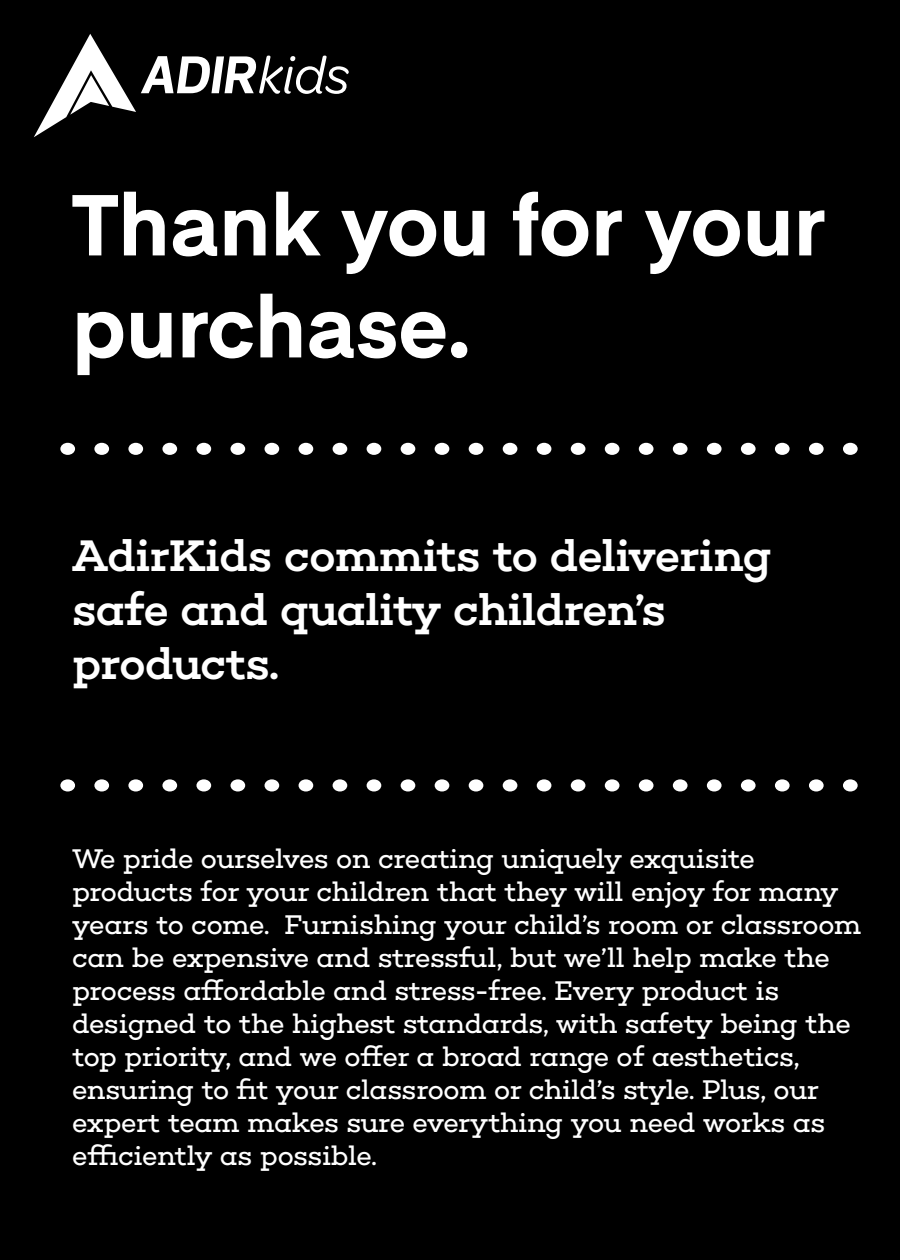
<style>
.page{position:relative;width:900px;height:1260px;background:#000}
.page>*{position:absolute;margin:0;border:0;box-sizing:border-box;transform-origin:0 0}
.t1{font:700 85px/102px "Eina 02";color:#fff}
.t2{font:500 45px/54px "Choplin";letter-spacing:-.02em;color:#fff}
.t3{font:27.5px/33px "Choplin";letter-spacing:-.02em;color:#fff}
</style>
<div class="page">
<div style="left:94px;top:443px;width:15px;height:12px;background:#fff;border-radius:50%"></div>
<div style="left:639px;top:443px;width:15px;height:12px;background:#fff;border-radius:50%"></div>
<div style="left:367px;top:443px;width:14px;height:12px;background:#fff;border-radius:50%"></div>
<div style="left:231px;top:443px;width:14px;height:12px;background:#fff;border-radius:50%"></div>
<div style="left:775px;top:443px;width:15px;height:12px;background:#fff;border-radius:50%"></div>
<div style="left:503px;top:443px;width:14px;height:12px;background:#fff;border-radius:50%"></div>
<div style="left:162px;top:443px;width:15px;height:12px;background:#fff;border-radius:50%"></div>
<div style="left:707px;top:443px;width:15px;height:12px;background:#fff;border-radius:50%"></div>
<div style="left:435px;top:443px;width:14px;height:12px;background:#fff;border-radius:50%"></div>
<div style="left:299px;top:443px;width:14px;height:12px;background:#fff;border-radius:50%"></div>
<div style="left:843px;top:443px;width:15px;height:12px;background:#fff;border-radius:50%"></div>
<div style="left:571px;top:443px;width:14px;height:12px;background:#fff;border-radius:50%"></div>
<div style="left:128px;top:443px;width:15px;height:12px;background:#fff;border-radius:50%"></div>
<div style="left:673px;top:443px;width:15px;height:12px;background:#fff;border-radius:50%"></div>
<div style="left:401px;top:443px;width:14px;height:12px;background:#fff;border-radius:50%"></div>
<div style="left:265px;top:443px;width:14px;height:12px;background:#fff;border-radius:50%"></div>
<div style="left:809px;top:443px;width:15px;height:12px;background:#fff;border-radius:50%"></div>
<div style="left:537px;top:443px;width:14px;height:12px;background:#fff;border-radius:50%"></div>
<div style="left:196px;top:443px;width:15px;height:12px;background:#fff;border-radius:50%"></div>
<div style="left:741px;top:443px;width:15px;height:12px;background:#fff;border-radius:50%"></div>
<div style="left:469px;top:443px;width:14px;height:12px;background:#fff;border-radius:50%"></div>
<div style="left:333px;top:443px;width:14px;height:12px;background:#fff;border-radius:50%"></div>
<div style="left:60px;top:443px;width:15px;height:12px;background:#fff;border-radius:50%"></div>
<div style="left:605px;top:443px;width:14px;height:12px;background:#fff;border-radius:50%"></div>
<div style="left:94px;top:779px;width:15px;height:12px;background:#fff;border-radius:50%"></div>
<div style="left:639px;top:779px;width:15px;height:12px;background:#fff;border-radius:50%"></div>
<div style="left:367px;top:779px;width:14px;height:12px;background:#fff;border-radius:50%"></div>
<div style="left:231px;top:779px;width:14px;height:12px;background:#fff;border-radius:50%"></div>
<div style="left:775px;top:779px;width:15px;height:12px;background:#fff;border-radius:50%"></div>
<div style="left:503px;top:779px;width:14px;height:12px;background:#fff;border-radius:50%"></div>
<div style="left:162px;top:779px;width:15px;height:12px;background:#fff;border-radius:50%"></div>
<div style="left:707px;top:779px;width:15px;height:12px;background:#fff;border-radius:50%"></div>
<div style="left:435px;top:779px;width:14px;height:12px;background:#fff;border-radius:50%"></div>
<div style="left:299px;top:779px;width:14px;height:12px;background:#fff;border-radius:50%"></div>
<div style="left:843px;top:779px;width:15px;height:12px;background:#fff;border-radius:50%"></div>
<div style="left:571px;top:779px;width:14px;height:12px;background:#fff;border-radius:50%"></div>
<div style="left:128px;top:779px;width:15px;height:12px;background:#fff;border-radius:50%"></div>
<div style="left:673px;top:779px;width:15px;height:12px;background:#fff;border-radius:50%"></div>
<div style="left:401px;top:779px;width:14px;height:12px;background:#fff;border-radius:50%"></div>
<div style="left:265px;top:779px;width:14px;height:12px;background:#fff;border-radius:50%"></div>
<div style="left:809px;top:779px;width:15px;height:12px;background:#fff;border-radius:50%"></div>
<div style="left:537px;top:779px;width:14px;height:12px;background:#fff;border-radius:50%"></div>
<div style="left:196px;top:779px;width:15px;height:12px;background:#fff;border-radius:50%"></div>
<div style="left:741px;top:779px;width:15px;height:12px;background:#fff;border-radius:50%"></div>
<div style="left:469px;top:779px;width:14px;height:12px;background:#fff;border-radius:50%"></div>
<div style="left:333px;top:779px;width:14px;height:12px;background:#fff;border-radius:50%"></div>
<div style="left:60px;top:779px;width:15px;height:12px;background:#fff;border-radius:50%"></div>
<div style="left:605px;top:779px;width:14px;height:12px;background:#fff;border-radius:50%"></div>
<svg style="left:34px;top:34px;width:315px;height:103px"></svg>
<p class="t1" style="left:72px;top:169px;width:755px">Thank you for your purchase.</p>
<p class="t2" style="left:72px;top:529px;width:701px">AdirKids commits to delivering safe and quality children’s products.</p>
<p class="t3" style="left:72px;top:843px;width:791px">We pride ourselves on creating uniquely exquisite products for your children that they will enjoy for many years to come. Furnishing your child’s room or classroom can be expensive and stressful, but we’ll help make the process affordable and stress-free. Every product is designed to the highest standards, with safety being the top priority, and we offer a broad range of aesthetics, ensuring to fit your classroom or child’s style. Plus, our expert team makes sure everything you need works as efficiently as possible.</p>
</div>
